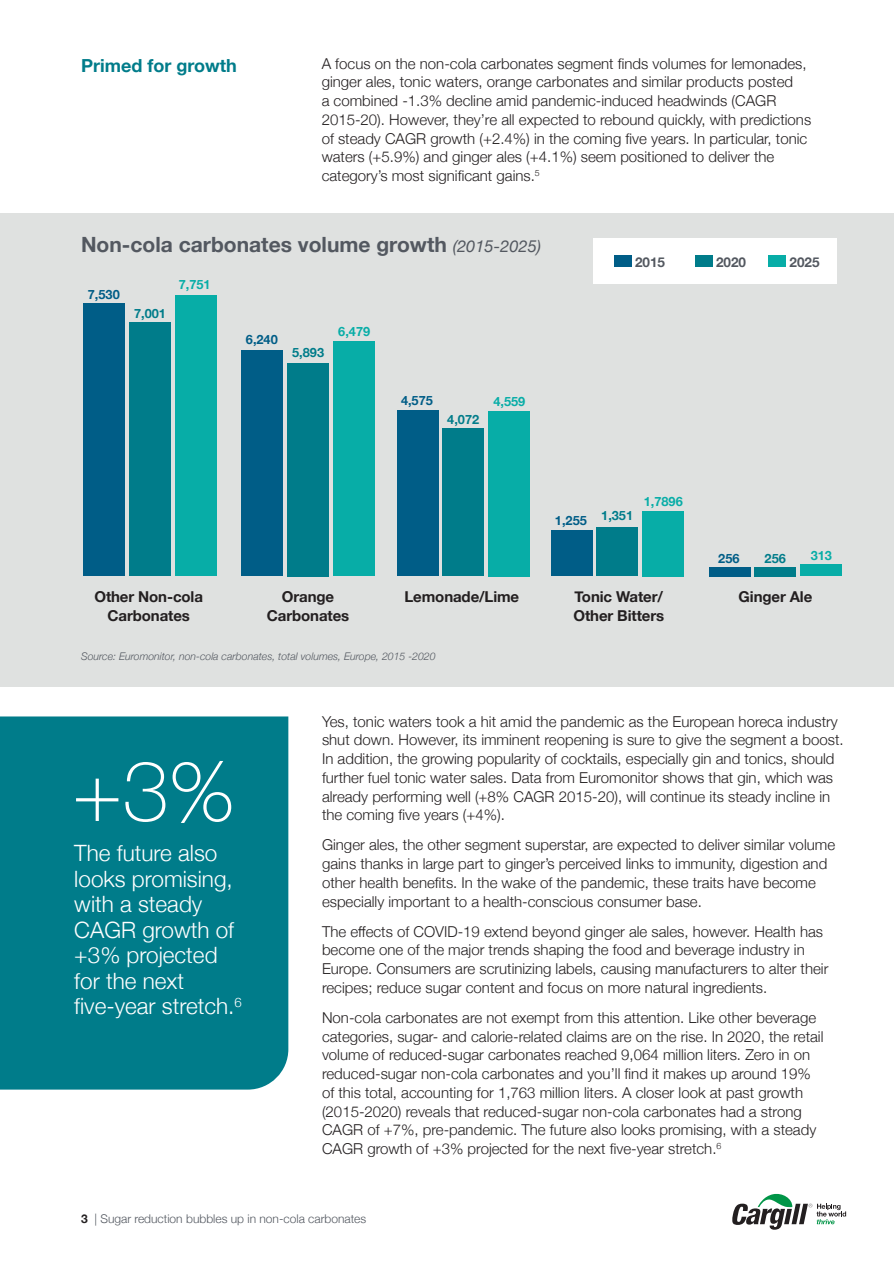
<style>
.page{position:relative;width:894px;height:1263px;background:#fff}
.page>*{position:absolute;margin:0;border:0;box-sizing:border-box;transform-origin:0 0}
.head{font:100 84px "Helvetica Neue";color:#fff}
.head-2{font:300 22.5px/25.5px "Helvetica Neue";color:#fff}
.body{font:700 21px "Helvetica Neue";color:#535860}
.body-2{font:700 18px "Helvetica Neue";color:#007c8a}
.body-3{font:300 15px/18.8px "Helvetica Neue";color:#231f20}
.body-4{font:700 15px/18.8px "Helvetica Neue";letter-spacing:-.01em;color:#231f20;text-align:center}
.head-3{font:700 13.5px "Helvetica Neue";color:#535860}
.body-5{font:700 12.75px "Helvetica Neue";color:#07ada7}
.body-6{font:700 12.75px "Helvetica Neue";color:#005d87}
.body-7{font:700 12.75px "Helvetica Neue";color:#007c8a}
.t1{font:300 12px "Helvetica Neue";color:#535860}
.FOOTNOTES{font:italic 300 10.5px "Helvetica Neue";color:#535860}
.s1{font-weight:400;font-style:italic;font-size:16.5px}
.s2{font-weight:700;color:#231f20}
</style>
<div class="page">
<svg style="left:732px;top:1193px;width:113px;height:36px"></svg>
<div style="left:0;top:716px;width:288px;height:373px;background:#007c8a"></div>
<div style="left:0;top:213px;width:893px;height:473px;background:#dfe1e0"></div>
<div style="left:593px;top:239px;width:243px;height:45px;background:#fff"></div>
<div style="left:614px;top:255px;width:17px;height:12px;background:#005d87"></div>
<div style="left:694px;top:255px;width:18px;height:12px;background:#007c8a"></div>
<div style="left:768px;top:255px;width:17px;height:12px;background:#07ada7"></div>
<div style="left:488px;top:411px;width:41px;height:165px;background:#07ada7"></div>
<div style="left:442px;top:429px;width:41px;height:147px;background:#007c8a"></div>
<div style="left:397px;top:410px;width:41px;height:166px;background:#005d87"></div>
<div style="left:800px;top:565px;width:41px;height:11px;background:#07ada7"></div>
<div style="left:754px;top:567px;width:41px;height:9px;background:#007c8a"></div>
<div style="left:709px;top:567px;width:41px;height:9px;background:#005d87"></div>
<div style="left:642px;top:511px;width:41px;height:65px;background:#07ada7"></div>
<div style="left:596px;top:527px;width:41px;height:49px;background:#007c8a"></div>
<div style="left:551px;top:531px;width:41px;height:45px;background:#005d87"></div>
<div style="left:333px;top:342px;width:41px;height:234px;background:#07ada7"></div>
<div style="left:287px;top:363px;width:41px;height:213px;background:#007c8a"></div>
<div style="left:242px;top:350px;width:41px;height:226px;background:#005d87"></div>
<div style="left:175px;top:295px;width:41px;height:281px;background:#07ada7"></div>
<div style="left:129px;top:323px;width:42px;height:253px;background:#007c8a"></div>
<div style="left:84px;top:303px;width:41px;height:273px;background:#005d87"></div>
<p class="body-2" style="left:81px;top:51px;width:157px">Primed for growth</p>
<p class="body-3" style="left:321px;top:53px;width:491px">A focus on the non-cola carbonates segment finds volumes for lemonades, ginger ales, tonic waters, orange carbonates and similar products posted<br>a combined -1.3% decline amid pandemic-induced headwinds (CAGR 2015-20). However, they’re all expected to rebound quickly, with predictions of steady CAGR growth (+2.4%) in the coming five years. In particular, tonic waters (+5.9%) and ginger ales (+4.1%) seem positioned to deliver the category’s most significant gains.<sup>5</sup></p>
<p class="body" style="left:81px;top:228px;width:461px">Non-cola carbonates volume growth <span class="s1">(2015-2025)</span></p>
<p class="body-6" style="left:88px;top:284px;width:33px">7,530</p>
<p class="body-7" style="left:134px;top:303px;width:33px">7,001</p>
<p class="body-5" style="left:179px;top:275px;width:33px">7,751</p>
<p class="body-6" style="left:246px;top:330px;width:33px">6,240</p>
<p class="body-7" style="left:292px;top:343px;width:33px">5,893</p>
<p class="body-5" style="left:338px;top:322px;width:33px">6,479</p>
<p class="body-6" style="left:401px;top:390px;width:33px">4,575</p>
<p class="body-7" style="left:447px;top:409px;width:33px">4,072</p>
<p class="body-5" style="left:493px;top:391px;width:33px">4,559</p>
<p class="head-3" style="left:634px;top:251px;width:32px">2015</p>
<p class="head-3" style="left:715px;top:251px;width:32px">2020</p>
<p class="head-3" style="left:789px;top:251px;width:32px">2025</p>
<p class="body-5" style="left:643px;top:491px;width:40px">1,7896</p>
<p class="body-6" style="left:554px;top:511px;width:33px">1,255</p>
<p class="body-7" style="left:601px;top:506px;width:33px">1,351</p>
<p class="body-6" style="left:718px;top:548px;width:23px">256</p>
<p class="body-7" style="left:764px;top:548px;width:23px">256</p>
<p class="body-5" style="left:810px;top:545px;width:23px">313</p>
<p class="body-4" style="left:94px;top:588px;width:110px">Other Non-cola<br>Carbonates</p>
<p class="body-4" style="left:267px;top:588px;width:84px">Orange<br>Carbonates</p>
<p class="body-4" style="left:404px;top:587px;width:116px">Lemonade/Lime</p>
<p class="body-4" style="left:573px;top:588px;width:92px;text-align:left">Tonic Water/<br>Other Bitters</p>
<p class="body-4" style="left:738px;top:588px;width:75px">Ginger Ale</p>
<p class="FOOTNOTES" style="left:81px;top:648px;width:356px">Source: Euromonitor, non-cola carbonates, total volumes, Europe, 2015 -2020</p>
<p class="head" style="left:72px;top:727px;width:164px">+3%</p>
<p class="head-2" style="left:74px;top:839px;width:169px">The future also looks promising, with a steady<br>CAGR growth of +3% projected for the next five-year stretch.<sup>6</sup></p>
<p class="body-3" style="left:322px;top:710px;width:523px">Yes, tonic waters took a hit amid the pandemic as the European horeca industry shut down. However, its imminent reopening is sure to give the segment a boost.<br>In addition, the growing popularity of cocktails, especially gin and tonics, should further fuel tonic water sales. Data from Euromonitor shows that gin, which was already performing well (+8% CAGR 2015-20), will continue its steady incline in the coming five years (+4%).</p>
<p class="body-3" style="left:322px;top:834px;width:514px">Ginger ales, the other segment superstar, are expected to deliver similar volume gains thanks in large part to ginger’s perceived links to immunity, digestion and other health benefits. In the wake of the pandemic, these traits have become especially important to a health-conscious consumer base.</p>
<p class="body-3" style="left:322px;top:920px;width:507px">The effects of COVID-19 extend beyond ginger ale sales, however. Health has become one of the major trends shaping the food and beverage industry in Europe. Consumers are scrutinizing labels, causing manufacturers to alter their recipes; reduce sugar content and focus on more natural ingredients.</p>
<p class="body-3" style="left:322px;top:1007px;width:503px">Non-cola carbonates are not exempt from this attention. Like other beverage categories, sugar- and calorie-related claims are on the rise. In 2020, the retail volume of reduced-sugar carbonates reached 9,064 million liters. Zero in on reduced-sugar non-cola carbonates and you’ll find it makes up around 19% of this total, accounting for 1,763 million liters. A closer look at past growth (2015-2020) reveals that reduced-sugar non-cola carbonates had a strong CAGR of +7%, pre-pandemic. The future also looks promising, with a steady CAGR growth of +3% projected for the next five-year stretch.<sup>6</sup></p>
<p class="t1" style="left:81px;top:1209px;width:286px"><span class="s2">3</span> | Sugar reduction bubbles up in non-cola carbonates</p>
</div>
